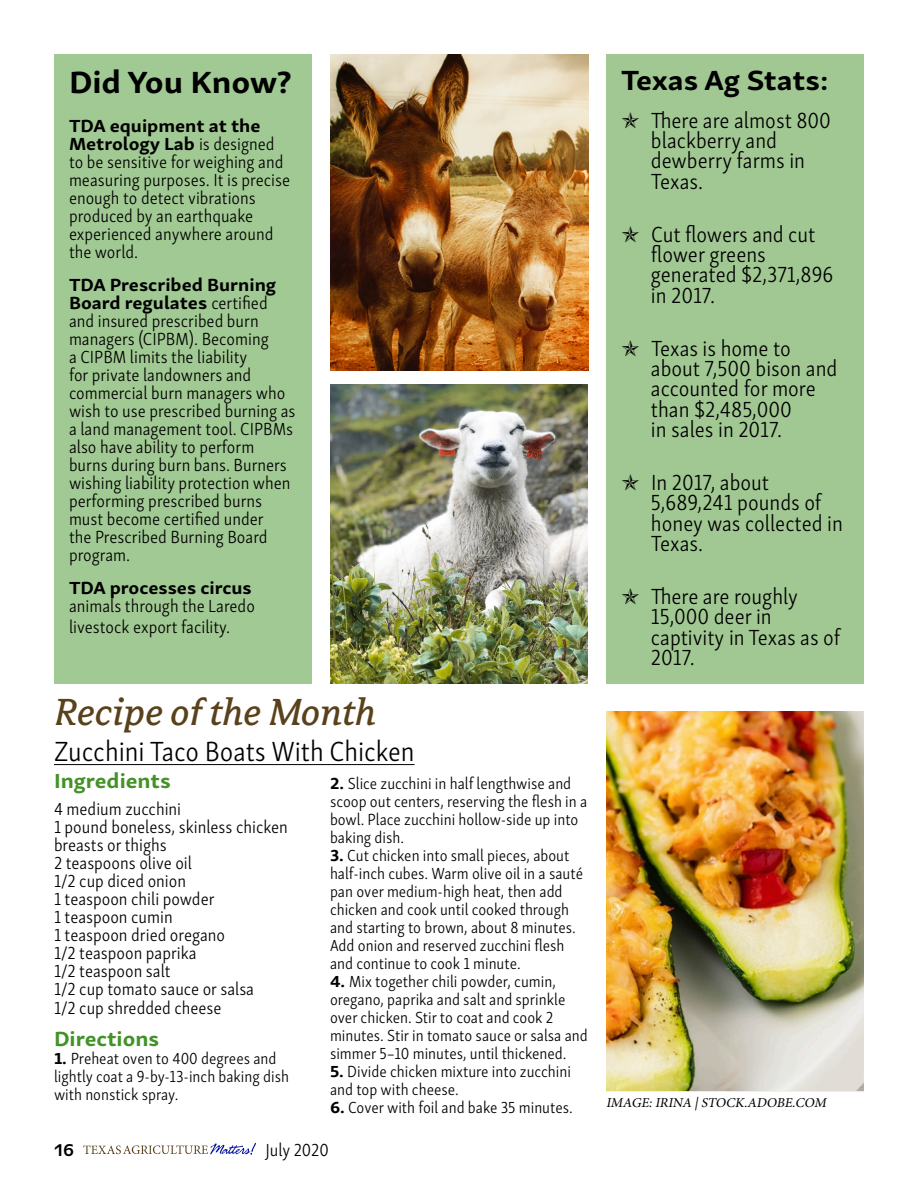
<style>
.page{position:relative;width:918px;height:1188px;background:#fff}
.page>*{position:absolute;margin:0;border:0;box-sizing:border-box;transform-origin:0 0}
.t1{font:italic 42px "Avance Pro";color:#59411b}
.t2{font:700 31.5px "Skolar Sans Latn Ex";color:#000}
.t3{font:300 28.5px "Skolar Sans Latn Cn";color:#000}
.t4{font:700 28.5px "Skolar Sans Latn Ex";letter-spacing:-.005em;color:#000}
.t5{font:300 22.5px/20.2px "Skolar Sans Latn Cn";color:#000}
.t6{font:700 21px "Skolar Sans Latn Ex";color:#439228}
.t7{font:300 18px/18px "Skolar Sans Latn Cn";color:#000}
.t8{font:600 18px "Basic Gothic Pro";color:#000}
.t9{font:300 16.5px/18px "Skolar Sans Latn Cn";color:#000}
.t10{font:italic 13.5px "Minion Pro";color:#000}
.s1{font-family:"Skolar Sans Latn Ex";font-weight:700}
</style>
<div class="page">
<div style="left:54px;top:54px;width:258px;height:630px;background:#a1c993"></div>
<div style="left:606px;top:54px;width:258px;height:630px;background:#a1c893"></div>
<img style="left:606px;top:711px;width:258px;height:381px">
<hr style="left:54px;top:764px;width:361px;height:1px;background:#000">
<img style="left:330px;top:54px;width:258px;height:316px">
<img style="left:330px;top:385px;width:258px;height:299px">
<svg style="left:83px;top:1142px;width:173px;height:13px"></svg>
<p class="t2" style="left:69px;top:56px;width:224px">Did You Know?</p>
<p class="t7" style="left:69px;top:115px;width:223px"><span class="s1">TDA equipment at the<br>Metrology Lab</span> is designed to be sensitive for weighing and measuring purposes. It is precise enough to detect vibrations produced by an earthquake experienced anywhere around the world.</p>
<p class="t7" style="left:69px;top:274px;width:228px"><span class="s1">TDA Prescribed Burning<br>Board regulates</span> certified and insured prescribed burn managers (CIPBM). Becoming<br>a CIPBM limits the liability<br>for private landowners and commercial burn managers who wish to use prescribed burning as a land management tool. CIPBMs also have ability to perform burns during burn bans. Burners wishing liability protection when performing prescribed burns must become certified under<br>the Prescribed Burning Board program.</p>
<p class="t7" style="left:69px;top:577px;width:187px"><span class="s1">TDA processes circus </span>animals through the Laredo</p>
<p class="t7" style="left:69px;top:616px;width:163px">livestock export facility.</p>
<p class="t1" style="left:54px;top:689px;width:323px">Recipe of the Month</p>
<p class="t6" style="left:54px;top:763px;width:118px">Ingredients</p>
<p class="t3" style="left:54px;top:730px;width:362px">Zucchini Taco Boats With Chicken</p>
<p class="t9" style="left:330px;top:774px;width:259px"><span class="s1">2.</span> Slice zucchini in half lengthwise and scoop out centers, reserving the flesh in a bowl. Place zucchini hollow-side up into baking dish.</p>
<p class="t9" style="left:330px;top:846px;width:255px"><span class="s1">3.</span> Cut chicken into small pieces, about half-inch cubes. Warm olive oil in a sauté pan over medium-high heat, then add chicken and cook until cooked through and starting to brown, about 8 minutes.<br>Add onion and reserved zucchini flesh and continue to cook 1 minute.</p>
<p class="t9" style="left:330px;top:972px;width:259px"><span class="s1">4.</span> Mix together chili powder, cumin, oregano, paprika and salt and sprinkle over chicken. Stir to coat and cook 2 minutes. Stir in tomato sauce or salsa and simmer 5–10 minutes, until thickened.</p>
<p class="t9" style="left:330px;top:1062px;width:243px"><span class="s1">5.</span> Divide chicken mixture into zucchini and top with cheese.</p>
<p class="t9" style="left:330px;top:1098px;width:244px"><span class="s1">6.</span> Cover with foil and bake 35 minutes.</p>
<p class="t7" style="left:54px;top:798px;width:129px">4 medium zucchini</p>
<p class="t7" style="left:54px;top:816px;width:235px">1 pound boneless, skinless chicken breasts or thighs</p>
<p class="t7" style="left:54px;top:852px;width:140px">2 teaspoons olive oil</p>
<p class="t7" style="left:54px;top:870px;width:134px">1/2 cup diced onion</p>
<p class="t7" style="left:54px;top:888px;width:162px">1 teaspoon chili powder</p>
<p class="t7" style="left:54px;top:906px;width:120px">1 teaspoon cumin</p>
<p class="t7" style="left:54px;top:924px;width:173px">1 teaspoon dried oregano</p>
<p class="t7" style="left:54px;top:942px;width:144px">1/2 teaspoon paprika</p>
<p class="t7" style="left:54px;top:960px;width:118px">1/2 teaspoon salt</p>
<p class="t7" style="left:54px;top:978px;width:202px">1/2 cup tomato sauce or salsa</p>
<p class="t7" style="left:54px;top:998px;width:169px">1/2 cup shredded cheese</p>
<p class="t6" style="left:54px;top:1022px;width:107px">Directions</p>
<p class="t9" style="left:54px;top:1049px;width:237px"><span class="s1">1.</span> Preheat oven to 400 degrees and lightly coat a 9-by-13-inch baking dish with nonstick spray.</p>
<p class="t8" style="left:54px;top:1140px;width:22px">16</p>
<p class="t7" style="left:265px;top:1140px;width:65px">July 2020</p>
<p class="t4" style="left:621px;top:57px;width:209px">Texas Ag Stats:</p>
<p class="t5" style="left:651px;top:109px;width:182px;text-indent:-30px">✯ There are almost 800 blackberry and dewberry farms in<br>Texas.</p>
<p class="t5" style="left:651px;top:223px;width:184px;text-indent:-30px">✯ Cut flowers and cut flower greens generated $2,371,896 in 2017.</p>
<p class="t5" style="left:651px;top:337px;width:188px;text-indent:-30px">✯ Texas is home to about 7,500 bison and accounted for more than $2,485,000<br>in sales in 2017.</p>
<p class="t5" style="left:651px;top:471px;width:193px;text-indent:-30px">✯ In 2017, about<br>5,689,241 pounds of honey was collected in<br>Texas.</p>
<p class="t5" style="left:651px;top:585px;width:191px;text-indent:-30px">✯ There are roughly<br>15,000 deer in captivity in Texas as of<br>2017.</p>
<p class="t10" style="left:606px;top:1094px;width:225px">IMAGE:IRINA |STOCK.ADOBE.COM</p>
</div>
